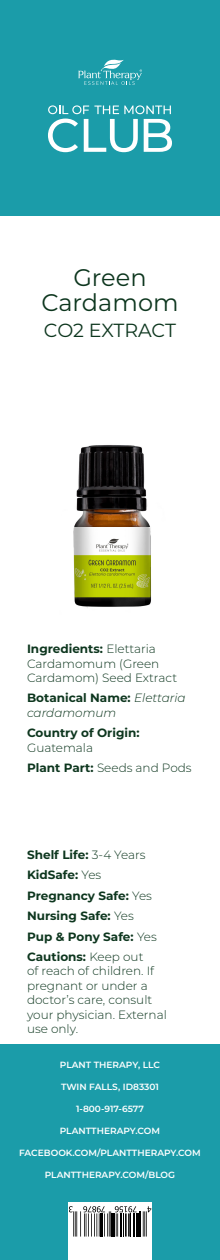
<style>
.page{position:relative;width:220px;height:1260px;background:#fff}
.page>*{position:absolute;margin:0;border:0;box-sizing:border-box;transform-origin:0 0}
.t1{font:24px "Montserrat";color:#0d361e}
.t2{font:19px "Montserrat";letter-spacing:-.01em;color:#0d361e}
.t3{font:300 12px/14.4px "Montserrat";color:#0d361e}
.t4{font:700 12px/14.4px "Montserrat";color:#0d361e}
.t5{font:italic 300 12px/14.4px "Montserrat";color:#0d361e}
.t6{font:600 9px "Montserrat";color:#fff}
.s1{font-weight:700}
.s2{font-weight:700;font-style:normal}
.s3{font-weight:300}
</style>
<div class="page">
<div style="left:0;top:1044px;width:220px;height:216px;background:#1b9ca9"></div>
<div style="left:68px;top:1202px;width:84px;height:58px;background:#fff"></div>
<svg style="left:69px;top:1206px;width:82px;height:31px"></svg>
<img style="left:73px;top:445px;width:78px;height:163px">
<div style="left:0;top:0;width:220px;height:216px;background:#1b9ca9"></div>
<svg style="left:48px;top:105px;width:124px;height:47px"></svg>
<svg style="left:78px;top:59px;width:64px;height:26px"></svg>
<p class="t1" style="left:73px;top:261px;width:75px">Green</p>
<p class="t1" style="left:41px;top:286px;width:138px">Cardamom</p>
<p class="t2" style="left:44px;top:317px;width:133px">CO2 EXTRACT</p>
<p class="t3" style="left:27px;top:641px;width:151px"><span class="s1">Ingredients:</span> Elettaria<br>Cardamomum (Green<br>Cardamom) Seed Extract</p>
<p class="t5" style="left:27px;top:690px;width:160px"><span class="s2">Botanical Name:</span> Elettaria cardamomum</p>
<p class="t4" style="left:27px;top:725px;width:114px">Country of Origin:<br><span class="s3">Guatemala</span></p>
<p class="t3" style="left:27px;top:760px;width:166px"><span class="s1">Plant Part:</span> Seeds and Pods</p>
<p class="t4" style="left:27px;top:847px;width:120px">Shelf Life: <span class="s3">3-4 Years</span></p>
<p class="t4" style="left:27px;top:867px;width:76px">KidSafe: <span class="s3">Yes</span></p>
<p class="t4" style="left:27px;top:888px;width:126px">Pregnancy Safe: <span class="s3">Yes</span></p>
<p class="t4" style="left:27px;top:908px;width:108px">Nursing Safe: <span class="s3">Yes</span></p>
<p class="t4" style="left:27px;top:929px;width:131px">Pup &amp; Pony Safe: <span class="s3">Yes</span></p>
<p class="t3" style="left:27px;top:949px;width:141px"><span class="s1">Cautions:</span> Keep out<br>of reach of children. If pregnant or under a doctor’s care, consult your physician. External use only.</p>
<p class="t6" style="left:60px;top:1058px;width:101px">PLANT THERAPY, LLC</p>
<p class="t6" style="left:61px;top:1080px;width:99px">TWIN FALLS, ID83301</p>
<p class="t6" style="left:76px;top:1102px;width:69px">1-800-917-6577</p>
<p class="t6" style="left:60px;top:1124px;width:102px">PLANTTHERAPY.COM</p>
<p class="t6" style="left:19px;top:1146px;width:183px">FACEBOOK.COM/PLANTTHERAPY.COM</p>
<p class="t6" style="left:45px;top:1168px;width:132px">PLANTTHERAPY.COM/BLOG</p>
</div>
